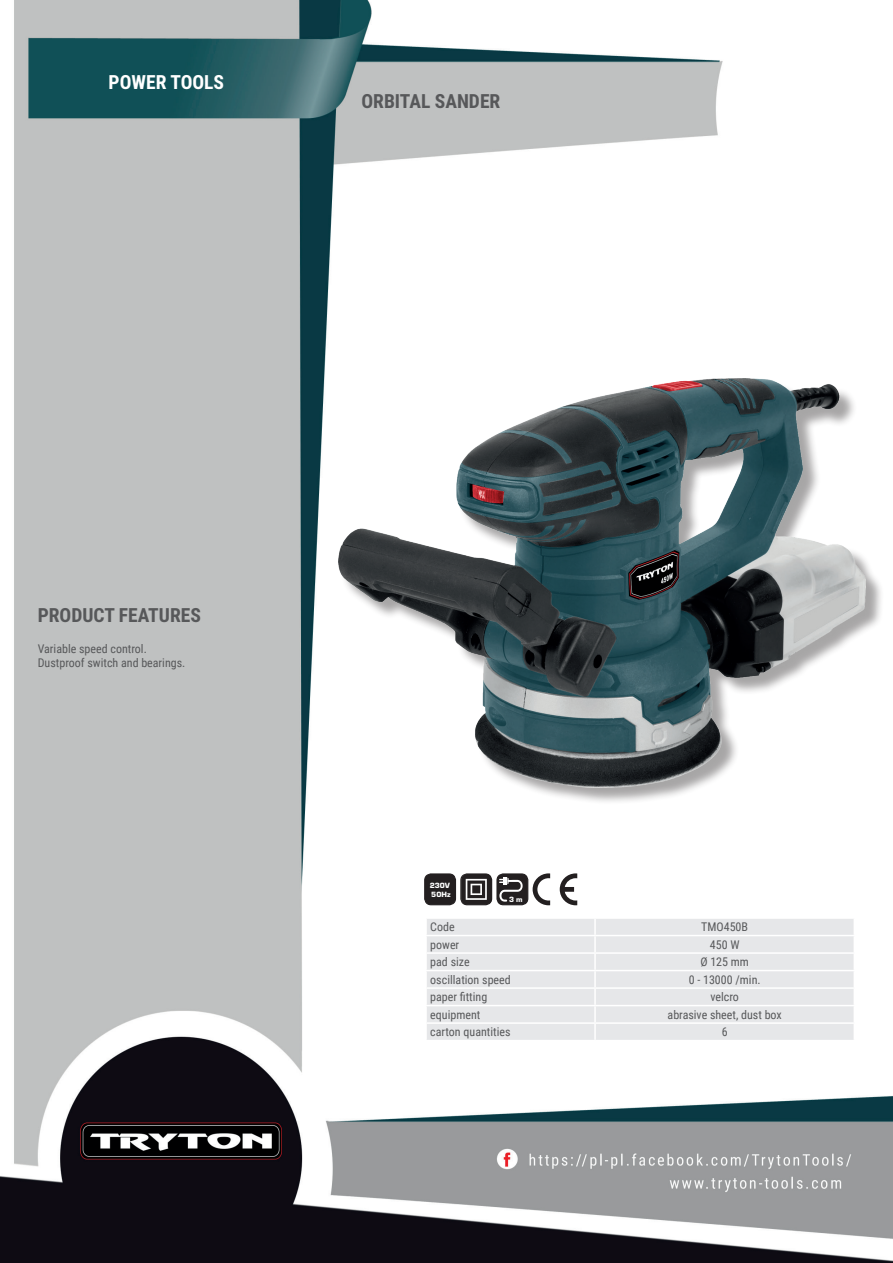
<style>
.page{position:relative;width:893px;height:1263px;background:#fff}
.page>*{position:absolute;margin:0;border:0;box-sizing:border-box;transform-origin:0 0}
.t1{font:700 19.5px "Roboto Condensed";color:#57585a}
.t2{font:700 19.5px "Roboto Condensed";color:#fff}
.t3{font:12px/14.4px "Roboto Condensed";color:#57585a}
.t4{font:900 7.8px/9px "Eurostile TOT";color:#fff}
</style>
<div class="page">
<img style="left:0;top:0;width:893px;height:1263px">
<div style="left:341px;top:381px;width:543px;height:425px;background:#231f20;opacity:.4"></div>
<img style="left:338px;top:379px;width:528px;height:408px">
<div style="left:427px;top:919px;width:427px;height:121px;background:#e6e7e9"></div>
<svg style="left:425px;top:919px;width:2px;height:121px"></svg>
<svg style="left:594px;top:919px;width:2px;height:121px"></svg>
<svg style="left:854px;top:919px;width:1px;height:121px"></svg>
<hr style="left:425px;top:917px;width:170px;height:2px;background:#fff">
<hr style="left:595px;top:917px;width:260px;height:2px;background:#fff">
<hr style="left:425px;top:935px;width:170px;height:1px;background:#fff">
<hr style="left:595px;top:935px;width:260px;height:1px;background:#fff">
<hr style="left:425px;top:952px;width:170px;height:2px;background:#fff">
<hr style="left:595px;top:952px;width:260px;height:2px;background:#fff">
<hr style="left:425px;top:970px;width:170px;height:1px;background:#fff">
<hr style="left:595px;top:970px;width:260px;height:1px;background:#fff">
<hr style="left:425px;top:987px;width:170px;height:2px;background:#fff">
<hr style="left:595px;top:987px;width:260px;height:2px;background:#fff">
<hr style="left:425px;top:1005px;width:170px;height:1px;background:#fff">
<hr style="left:595px;top:1005px;width:260px;height:1px;background:#fff">
<hr style="left:425px;top:1022px;width:170px;height:2px;background:#fff">
<hr style="left:595px;top:1022px;width:260px;height:2px;background:#fff">
<hr style="left:425px;top:1040px;width:170px;height:1px;background:#fff">
<hr style="left:595px;top:1040px;width:260px;height:1px;background:#fff">
<div style="left:425px;top:874px;width:30px;height:31px;background:#231f20;border-radius:6px"></div>
<div style="left:424px;top:873px;width:32px;height:32px;border:1px solid #231f20;border-radius:6px"></div>
<div style="left:461px;top:874px;width:31px;height:31px;background:#231f20;border-radius:6px"></div>
<div style="left:460px;top:873px;width:32px;height:32px;border:1px solid #231f20;border-radius:6px"></div>
<svg style="left:466px;top:879px;width:21px;height:21px"></svg>
<div style="left:497px;top:874px;width:31px;height:31px;background:#231f20;border-radius:6px"></div>
<div style="left:496px;top:873px;width:32px;height:32px;border:1px solid #231f20;border-radius:6px"></div>
<svg style="left:499px;top:877px;width:24px;height:24px"></svg>
<svg style="left:560px;top:873px;width:17px;height:32px"></svg>
<svg style="left:533px;top:873px;width:17px;height:32px"></svg>
<h1 class="t2" style="left:109px;top:69px;width:117px">POWER TOOLS</h1>
<h1 class="t1" style="left:361px;top:88px;width:140px">ORBITAL SANDER</h1>
<h1 class="t1" style="left:38px;top:601px;width:165px">PRODUCT FEATURES</h1>
<p class="t3" style="left:38px;top:641px;width:149px">Variable speed control.<br>Dustproof switch and bearings.</p>
<p class="t4" style="left:430px;top:881px;width:22px">230V<br>50Hz</p>
<p class="t4" style="left:509px;top:895px;width:15px">3 m</p>
<p class="t3" style="left:430px;top:919px;width:26px">Code</p>
<p class="t3" style="left:701px;top:919px;width:48px">TMO450B</p>
<p class="t3" style="left:430px;top:937px;width:31px">power</p>
<p class="t3" style="left:710px;top:937px;width:31px">450 W</p>
<p class="t3" style="left:430px;top:954px;width:41px">pad size</p>
<p class="t3" style="left:700px;top:954px;width:50px">Ø 125 mm</p>
<p class="t3" style="left:430px;top:972px;width:82px">oscillation speed</p>
<p class="t3" style="left:689px;top:972px;width:73px">0 - 13000 /min.</p>
<p class="t3" style="left:430px;top:989px;width:59px">paper fitting</p>
<p class="t3" style="left:710px;top:989px;width:30px">velcro</p>
<p class="t3" style="left:430px;top:1007px;width:52px">equipment</p>
<p class="t3" style="left:668px;top:1007px;width:116px">abrasive sheet, dust box</p>
<p class="t3" style="left:430px;top:1024px;width:82px">carton quantities</p>
<p class="t3" style="left:722px;top:1024px;width:7px">6</p>
</div>
